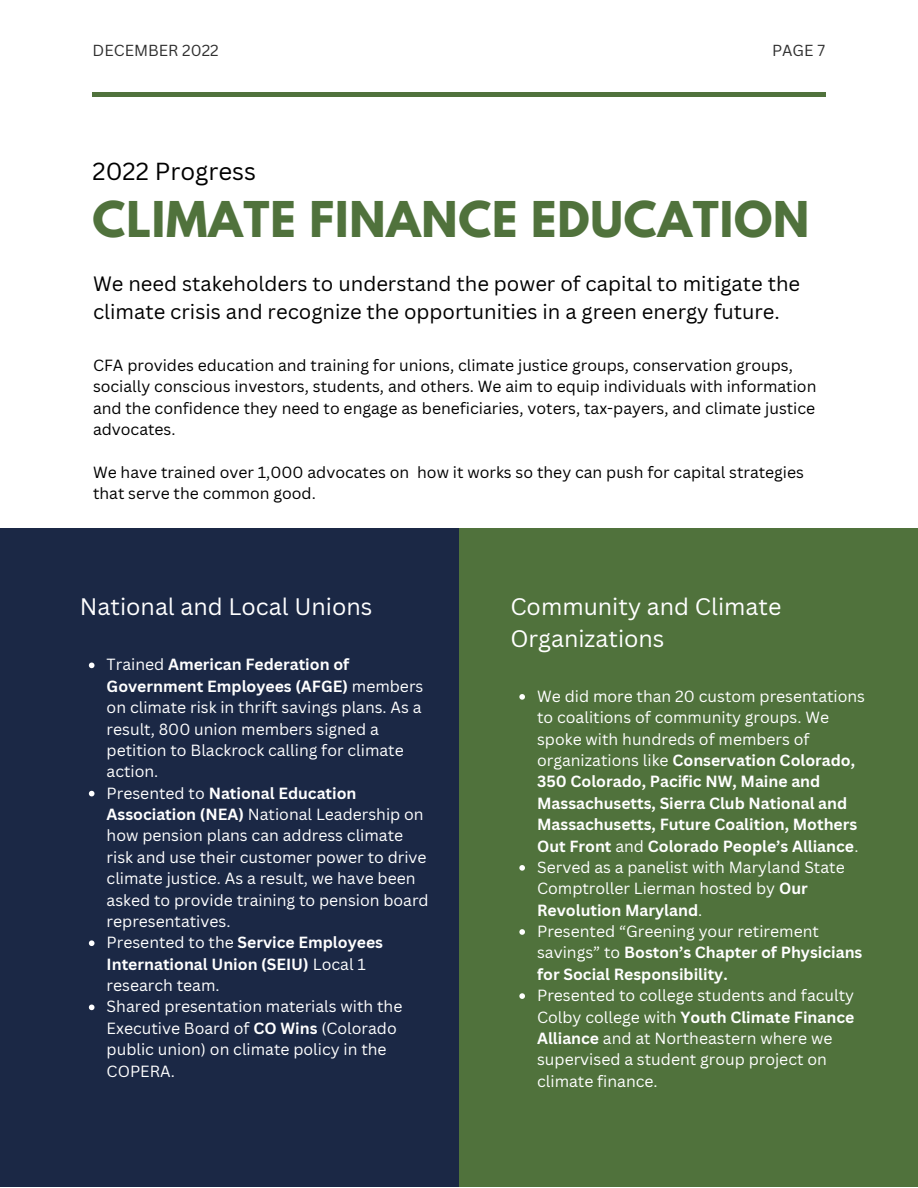
<style>
.page{position:relative;width:918px;height:1188px;background:#fff}
.page>*{position:absolute;margin:0;border:0;box-sizing:border-box;transform-origin:0 0}
.t1{font:700 43.65px "League Spartan";letter-spacing:.02em;color:#50723c}
.t2{font:24px "Canva Sans";color:#000}
.t3{font:23.25px/31.5px "Canva Sans";color:#fff}
.t4{font:20.25px/28.2px "Canva Sans";color:#000}
.t5{font:15.75px/21.3px "Canva Sans";color:#fff}
.t6{font:700 15.75px/21.3px "Canva Sans";color:#fff}
.t7{font:15.75px/21.3px "Canva Sans";color:#000}
.t8{font:15.6px "Canva Sans";color:#303030}
.s1{font-weight:700}
.s2{font-weight:400}
</style>
<div class="page">
<hr style="left:93px;top:93px;width:733px;height:4px;background:#50723c">
<div style="left:459px;top:529px;width:459px;height:658px;background:#50723c"></div>
<div style="left:0;top:529px;width:459px;height:658px;background:#1b2845"></div>
<svg style="left:89px;top:663px;width:5px;height:5px"></svg>
<svg style="left:89px;top:791px;width:5px;height:5px"></svg>
<svg style="left:89px;top:940px;width:5px;height:6px"></svg>
<svg style="left:89px;top:1005px;width:5px;height:5px"></svg>
<svg style="left:519px;top:694px;width:6px;height:6px"></svg>
<svg style="left:519px;top:865px;width:6px;height:6px"></svg>
<svg style="left:519px;top:929px;width:6px;height:6px"></svg>
<svg style="left:519px;top:993px;width:6px;height:6px"></svg>
<p class="t8" style="left:93px;top:39px;width:128px">DECEMBER 2022</p>
<p class="t8" style="left:772px;top:39px;width:54px">PAGE 7</p>
<h2 class="t2" style="left:93px;top:155px;width:165px">2022 Progress</h2>
<h1 class="t1" style="left:93px;top:198px;width:718px">CLIMATE FINANCE EDUCATION</h1>
<p class="t4" style="left:93px;top:269px;width:709px">We need stakeholders to understand the power of capital to mitigate the climate crisis and recognize the opportunities in a green energy future.</p>
<p class="t7" style="left:93px;top:354px;width:725px">CFA provides education and training for unions, climate justice groups, conservation groups, socially conscious investors, students, and others. We aim to equip individuals with information and the confidence they need to engage as beneficiaries, voters, tax-payers, and climate justice advocates.</p>
<p class="t7" style="left:93px;top:461px;width:713px">We have trained over 1,000 advocates on how it works so they can push for capital strategies that serve the common good.</p>
<h3 class="t3" style="left:80px;top:591px;width:294px">National and Local Unions</h3>
<p class="t5" style="left:107px;top:654px;width:324px">Trained <span class="s1">American Federation of Government Employees (AFGE)</span> members on climate risk in thrift savings plans. As a result, 800 union members signed a petition to Blackrock calling for climate action.<br>Presented to <span class="s1">National Education Association (NEA)</span> National Leadership on how pension plans can address climate risk and use their customer power to drive climate justice. As a result, we have been asked to provide training to pension board representatives.<br>Presented to the <span class="s1">Service Employees International Union (SEIU)</span> Local 1 research team.<br>Shared presentation materials with the Executive Board of <span class="s1">CO Wins</span> (Colorado public union) on climate policy in the COPERA.</p>
<h3 class="t3" style="left:510px;top:591px;width:272px">Community and Climate<br>Organizations</h3>
<p class="t6" style="left:537px;top:685px;width:330px"><span class="s2">We did more than 20 custom presentations to coalitions of community groups. We spoke with hundreds of members of organizations like</span> Conservation Colorado, 350 Colorado, Pacific NW, Maine and Massachusetts, Sierra Club National and Massachusetts, Future Coalition, Mothers Out Front <span class="s2">and</span> Colorado People’s Alliance<span class="s2">.<br>Served as a panelist with Maryland State Comptroller Lierman hosted by</span> Our Revolution Maryland<span class="s2">.<br>Presented “Greening your retirement savings” to</span> Boston’s Chapter of Physicians for Social Responsibility.</p>
<p class="t5" style="left:537px;top:984px;width:319px">Presented to college students and faculty Colby college with <span class="s1">Youth Climate Finance Alliance</span> and at Northeastern where we supervised a student group project on climate finance.</p>
</div>
